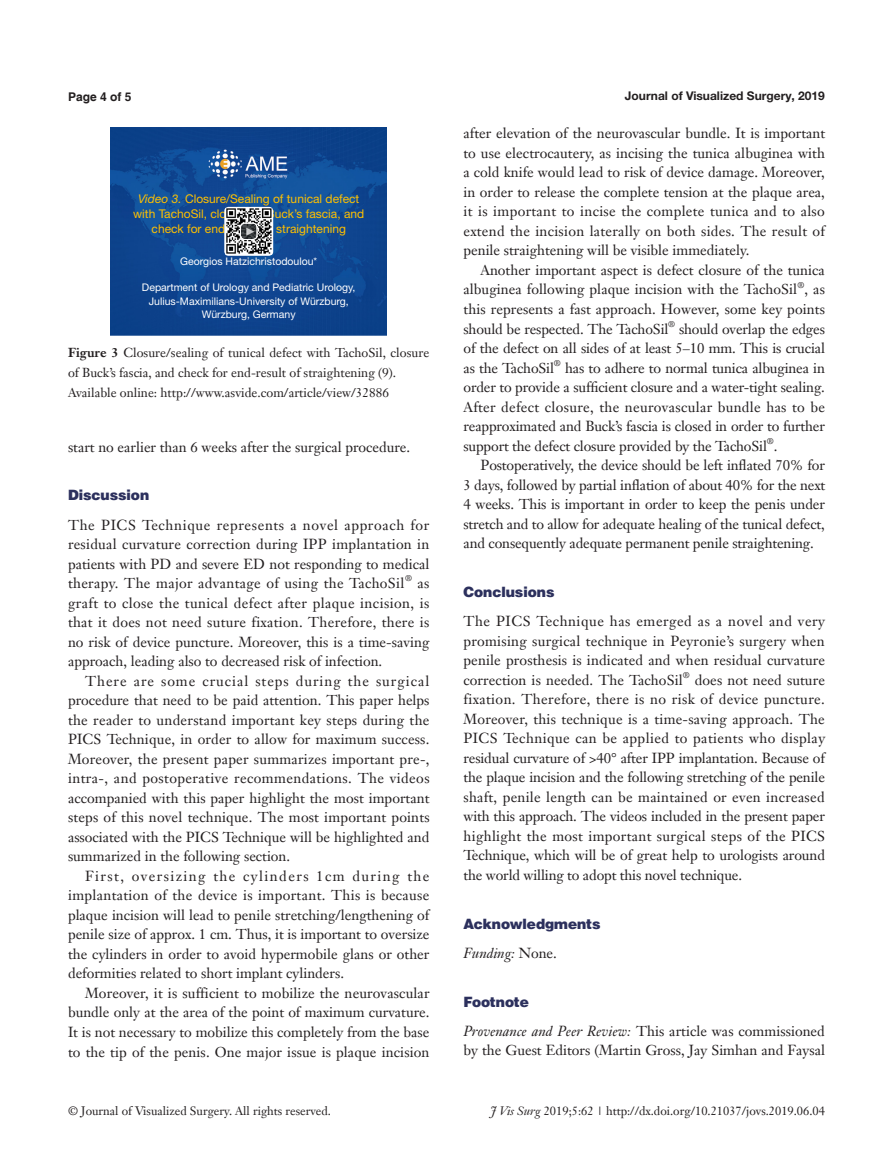
<style>
.page{position:relative;width:893px;height:1170px;background:#fff}
.page>*{position:absolute;margin:0;border:0;box-sizing:border-box;transform-origin:0 0}
.t1{font:14.25px/19.5px "Janson Text LT";color:#231f20;text-align:justify}
.一级标题-6_5{font:900 14.25px "Helvetica";color:#2c305d}
.t2{font:italic 14.25px "Janson Text LT";color:#231f20}
.t3{font:12.75px/19.5px "Janson Text LT";color:#231f20}
.t4{font:12px/14.9px "Helvetica Neue LT Pro";color:#ffc000;text-align:center}
.t5{font:12px "Janson Text LT";color:#231f20}
.t6{font:700 12px "Helvetica Neue LT Pro";color:#231f20}
.t7{font:700 12px "Helvetica";color:#231f20}
.t8{font:11.55px "Times New Roman";color:#fff}
.t9{font:10.5px/13.2px "Helvetica Neue LT Pro";color:#fff;text-align:center}
.t10{font:8.25px "Janson Text LT";color:#231f20}
.s1{font-style:italic}
.s2{font-weight:700}
.s3{font-style:normal}
</style>
<div class="page">
<img style="left:111px;top:128px;width:276px;height:207px">
<svg style="left:224px;top:207px;width:49px;height:49px"></svg>
<img style="left:225px;top:208px;width:47px;height:47px">
<svg style="left:240px;top:223px;width:17px;height:16px"></svg>
<div style="left:240px;top:223px;width:17px;height:17px;border:1px solid #fff;border-radius:4px"></div>
<p class="t7" style="left:68px;top:89px;width:65px">Page 4 of 5</p>
<p class="t6" style="left:625px;top:88px;width:202px">Journal of Visualized Surgery, 2019</p>
<p class="t4" style="left:133px;top:191px;width:233px"><span class="s1">Video 3.</span> Closure/Sealing of tunical defect with TachoSil, closure of Buck’s fascia, and check for end-result of straightening</p>
<p class="t9" style="left:180px;top:254px;width:139px">Georgios Hatzichristodoulou*</p>
<p class="t9" style="left:142px;top:281px;width:215px">Department of Urology and Pediatric Urology,<br>Julius-Maximilians-University of Würzburg,<br>Würzburg, Germany</p>
<p class="t8" style="left:259px;top:225px;width:13px;rotate:90deg">▲</p>
<p class="t3" style="left:68px;top:343px;width:363px"><span class="s2">Figure 3</span> Closure/sealing of tunical defect with TachoSil, closure of Buck’s fascia, and check for end-result of straightening (9).</p>
<p class="t3" style="left:68px;top:382px;width:322px">Available online: http://www.asvide.com/article/view/32886</p>
<p class="t1" style="left:68px;top:437px;width:344px">start no earlier than 6 weeks after the surgical procedure.</p>
<p class="一级标题-6_5" style="left:68px;top:486px;width:83px">Discussion</p>
<p class="t1" style="left:68px;top:515px;width:363px">The PICS Technique represents a novel approach for residual curvature correction during IPP implantation in patients with PD and severe ED not responding to medical therapy. The major advantage of using the TachoSil</p>
<p class="t10" style="left:405px;top:573px;width:8px">®</p>
<p class="t1" style="left:68px;top:573px;width:363px;text-indent:349px">as graft to close the tunical defect after plaque incision, is that it does not need suture fixation. Therefore, there is no risk of device puncture. Moreover, this is a time-saving approach, leading also to decreased risk of infection.</p>
<p class="t1" style="left:68px;top:671px;width:363px;text-indent:17px">There are some crucial steps during the surgical procedure that need to be paid attention. This paper helps the reader to understand important key steps during the PICS Technique, in order to allow for maximum success.<br>Moreover, the present paper summarizes important pre-, intra-, and postoperative recommendations. The videos accompanied with this paper highlight the most important steps of this novel technique. The most important points associated with the PICS Technique will be highlighted and summarized in the following section.</p>
<p class="t1" style="left:68px;top:866px;width:363px;text-indent:17px">First, oversizing the cylinders 1cm during the implantation of the device is important. This is because plaque incision will lead to penile stretching/lengthening of penile size of approx. 1 cm. Thus, it is important to oversize the cylinders in order to avoid hypermobile glans or other deformities related to short implant cylinders.</p>
<p class="t1" style="left:68px;top:983px;width:363px;text-indent:17px">Moreover, it is sufficient to mobilize the neurovascular bundle only at the area of the point of maximum curvature.<br>It is not necessary to mobilize this completely from the base to the tip of the penis. One major issue is plaque incision</p>
<p class="t1" style="left:463px;top:124px;width:363px">after elevation of the neurovascular bundle. It is important to use electrocautery, as incising the tunica albuginea with a cold knife would lead to risk of device damage. Moreover, in order to release the complete tension at the plaque area, it is important to incise the complete tunica and to also extend the incision laterally on both sides. The result of penile straightening will be visible immediately.</p>
<p class="t1" style="left:463px;top:260px;width:363px;text-indent:17px">Another important aspect is defect closure of the tunica albuginea following plaque incision with the TachoSil</p>
<p class="t10" style="left:797px;top:279px;width:8px">®</p>
<p class="t1" style="left:463px;top:280px;width:363px;text-indent:341px">, as this represents a fast approach. However, some key points should be respected. The TachoSil</p>
<p class="t10" style="left:668px;top:318px;width:8px">®</p>
<p class="t1" style="left:463px;top:319px;width:363px;text-indent:216px">should overlap the edges of the defect on all sides of at least 5–10 mm. This is crucial as the TachoSil</p>
<p class="t10" style="left:554px;top:357px;width:8px">®</p>
<p class="t1" style="left:463px;top:358px;width:363px;text-indent:102px">has to adhere to normal tunica albuginea in order to provide a sufficient closure and a water-tight sealing.<br>After defect closure, the neurovascular bundle has to be reapproximated and Buck’s fascia is closed in order to further support the defect closure provided by the TachoSil</p>
<p class="t10" style="left:767px;top:435px;width:8px">®</p>
<p class="t1" style="left:774px;top:436px;width:5px">.</p>
<p class="t1" style="left:463px;top:455px;width:363px;text-indent:17px">Postoperatively, the device should be left inflated 70% for 3 days, followed by partial inflation of about 40% for the next 4 weeks. This is important in order to keep the penis under stretch and to allow for adequate healing of the tunical defect, and consequently adequate permanent penile straightening.</p>
<p class="一级标题-6_5" style="left:463px;top:582px;width:92px">Conclusions</p>
<p class="t1" style="left:463px;top:611px;width:363px">The PICS Technique has emerged as a novel and very promising surgical technique in Peyronie’s surgery when penile prosthesis is indicated and when residual curvature correction is needed. The TachoSil</p>
<p class="t10" style="left:683px;top:669px;width:8px">®</p>
<p class="t1" style="left:463px;top:670px;width:363px;text-indent:231px">does not need suture fixation. Therefore, there is no risk of device puncture.<br>Moreover, this technique is a time-saving approach. The PICS Technique can be applied to patients who display residual curvature of &gt;40° after IPP implantation. Because of the plaque incision and the following stretching of the penile shaft, penile length can be maintained or even increased with this approach. The videos included in the present paper highlight the most important surgical steps of the PICS Technique, which will be of great help to urologists around the world willing to adopt this novel technique.</p>
<p class="一级标题-6_5" style="left:463px;top:914px;width:139px">Acknowledgments</p>
<p class="t2" style="left:463px;top:944px;width:95px">Funding: <span class="s3">None.</span></p>
<p class="一级标题-6_5" style="left:463px;top:992px;width:67px">Footnote</p>
<p class="t1" style="left:463px;top:1021px;width:363px"><span class="s1">Provenance and Peer Review:</span> This article was commissioned by the Guest Editors (Martin Gross, Jay Simhan and Faysal</p>
<p class="t5" style="left:68px;top:1103px;width:264px">© Journal of Visualized Surgery. All rights reserved.</p>
<p class="t5" style="left:491px;top:1103px;width:336px"><span class="s1">J Vis Surg</span> 2019;5:62 | http://dx.doi.org/10.21037/jovs.2019.06.04</p>
</div>
